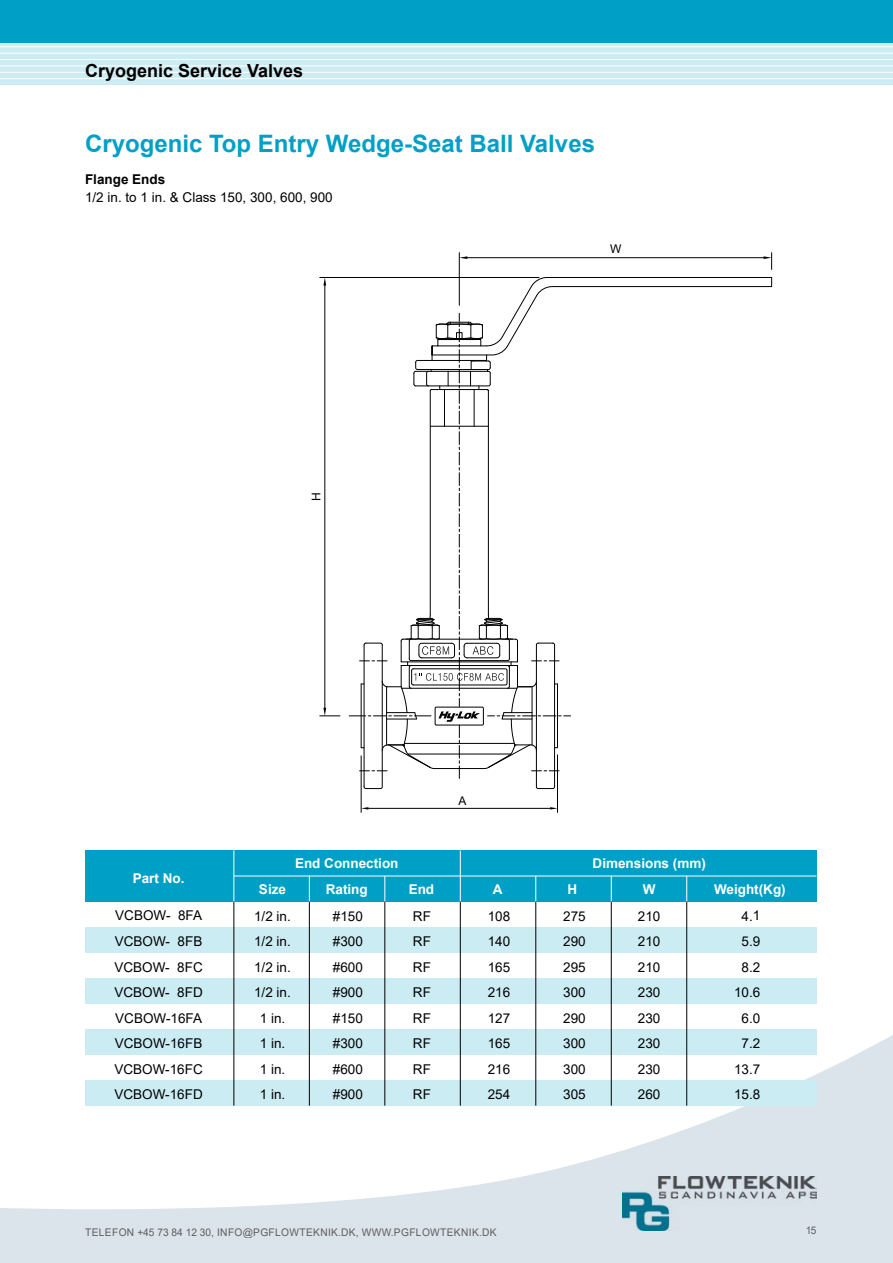
<style>
.page{position:relative;width:893px;height:1263px;background:#fff}
.page>*{position:absolute;margin:0;border:0;box-sizing:border-box;transform-origin:0 0}
.t1{font:700 24px "Arial";color:#00a0c6}
.t2{font:700 18px "Arial";color:#000}
.t3{font:13.5px/25.5px "Arial";color:#000;text-align:justify}
.t4{font:700 13.5px "Arial";color:#fff}
.t5{font:700 13.5px "Arial";color:#000}
.t6{font:12px "Arial";color:#000}
.t7{font:10.5px "Arial";letter-spacing:.035em;color:#000}
</style>
<div class="page">
<svg style="left:0;top:1035px;width:893px;height:228px"></svg>
<img style="left:623px;top:1177px;width:193px;height:53px">
<hr style="left:0;top:22px;width:1px;height:64px;background:#ccecf4">
<svg style="left:0;top:1035px;width:1px;height:62px"></svg>
<div style="left:85px;top:850px;width:731px;height:51px;background:#00a0c6"></div>
<div style="left:85px;top:927px;width:731px;height:25px;background:#ccecf4"></div>
<div style="left:85px;top:978px;width:731px;height:25px;background:#ccecf4"></div>
<div style="left:85px;top:1029px;width:731px;height:25px;background:#ccecf4"></div>
<div style="left:85px;top:1080px;width:731px;height:26px;background:#ccecf4"></div>
<hr style="left:234px;top:901px;width:1px;height:205px;background:#000">
<hr style="left:233px;top:850px;width:1px;height:51px;background:#fff">
<hr style="left:309px;top:901px;width:1px;height:205px;background:#000">
<svg style="left:309px;top:876px;width:1px;height:25px"></svg>
<hr style="left:385px;top:901px;width:1px;height:205px;background:#000">
<svg style="left:384px;top:876px;width:1px;height:25px"></svg>
<hr style="left:460px;top:901px;width:1px;height:205px;background:#000">
<hr style="left:460px;top:850px;width:1px;height:51px;background:#fff">
<hr style="left:535px;top:901px;width:1px;height:205px;background:#000">
<svg style="left:535px;top:876px;width:1px;height:25px"></svg>
<hr style="left:611px;top:901px;width:1px;height:205px;background:#000">
<svg style="left:611px;top:876px;width:1px;height:25px"></svg>
<hr style="left:686px;top:901px;width:1px;height:205px;background:#000">
<svg style="left:686px;top:876px;width:1px;height:25px"></svg>
<hr style="left:234px;top:875px;width:582px;height:1px;background:#fff">
<div style="left:0;top:21px;width:893px;height:64px;background:#ccecf4"></div>
<hr style="left:0;top:46px;width:893px;height:1px;background:#fff">
<hr style="left:0;top:53px;width:893px;height:1px;background:#fff">
<hr style="left:0;top:59px;width:893px;height:1px;background:#fff">
<hr style="left:0;top:65px;width:893px;height:1px;background:#fff">
<hr style="left:0;top:72px;width:893px;height:1px;background:#fff">
<hr style="left:0;top:78px;width:893px;height:1px;background:#fff">
<div style="left:0;top:0;width:893px;height:43px;background:#00a0c6"></div>
<hr style="left:459px;top:253px;width:1px;height:52px;background:#000">
<hr style="left:467px;top:257px;width:297px;height:1px;background:#000">
<svg style="left:459px;top:256px;width:8px;height:3px"></svg>
<svg style="left:764px;top:253px;width:8px;height:16px"></svg>
<hr style="left:361px;top:756px;width:1px;height:56px;background:#000">
<hr style="left:557px;top:755px;width:1px;height:57px;background:#000">
<hr style="left:368px;top:808px;width:182px;height:1px;background:#000">
<svg style="left:361px;top:807px;width:7px;height:2px"></svg>
<svg style="left:550px;top:807px;width:7px;height:2px"></svg>
<hr style="left:320px;top:277px;width:219px;height:1px;background:#000">
<hr style="left:325px;top:286px;width:1px;height:422px;background:#000">
<svg style="left:320px;top:708px;width:20px;height:9px"></svg>
<svg style="left:323px;top:278px;width:3px;height:8px"></svg>
<svg style="left:349px;top:277px;width:423px;height:512px"></svg>
<h2 class="t2" style="left:85px;top:58px;width:220px">Cryogenic Service Valves</h2>
<h1 class="t1" style="left:85px;top:126px;width:511px">Cryogenic Top Entry Wedge-Seat Ball Valves</h1>
<p class="t5" style="left:85px;top:169px;width:82px">Flange Ends</p>
<p class="t3" style="left:85px;top:184px;width:249px">1/2 in. to 1 in. &amp; Class 150, 300, 600, 900</p>
<p class="t6" style="left:610px;top:241px;width:13px">W</p>
<p class="t6" style="left:308px;top:501px;width:10px;rotate:-90deg">H</p>
<p class="t6" style="left:458px;top:792px;width:10px">A</p>
<p class="t4" style="left:133px;top:869px;width:53px">Part No.</p>
<p class="t4" style="left:295px;top:853px;width:105px">End Connection</p>
<p class="t4" style="left:593px;top:853px;width:115px">Dimensions (mm)</p>
<p class="t4" style="left:259px;top:879px;width:29px">Size</p>
<p class="t4" style="left:326px;top:879px;width:43px">Rating</p>
<p class="t4" style="left:409px;top:879px;width:27px">End</p>
<p class="t4" style="left:493px;top:879px;width:11px">A</p>
<p class="t4" style="left:567px;top:879px;width:11px">H</p>
<p class="t4" style="left:643px;top:879px;width:14px">W</p>
<p class="t4" style="left:714px;top:879px;width:73px">Weight(Kg)</p>
<p class="t3" style="left:115px;top:903px;width:90px">VCBOW- 8FA VCBOW- 8FB VCBOW- 8FC VCBOW- 8FD VCBOW-16FA VCBOW-16FB VCBOW-16FC VCBOW-16FD</p>
<p class="t3" style="left:254px;top:903px;width:38px;text-align:center">1/2 in.<br>1/2 in.<br>1/2 in.<br>1/2 in.<br>1 in.<br>1 in.<br>1 in.<br>1 in.</p>
<p class="t3" style="left:333px;top:903px;width:32px">#150 #300 #600 #900 #150 #300 #600 #900</p>
<p class="t3" style="left:413px;top:903px;width:19px">RF RF RF RF RF RF RF RF</p>
<p class="t3" style="left:488px;top:903px;width:24px">108<br>140<br>165<br>216<br>127<br>165<br>216<br>254</p>
<p class="t3" style="left:563px;top:903px;width:24px">275<br>290<br>295<br>300<br>290<br>300<br>300<br>305</p>
<p class="t3" style="left:638px;top:903px;width:24px">210<br>210<br>210<br>230<br>230<br>230<br>230<br>260</p>
<p class="t3" style="left:734px;top:903px;width:28px;text-align:center">4.1<br>5.9<br>8.2<br>10.6<br>6.0<br>7.2<br>13.7<br>15.8</p>
<p class="t7" style="left:85px;top:1225px;width:413px">TELEFON +45 73 84 12 30, INFO@PGFLOWTEKNIK.DK, WWW.PGFLOWTEKNIK.DK</p>
<p class="t7" style="left:805px;top:1223px;width:13px">15</p>
</div>
